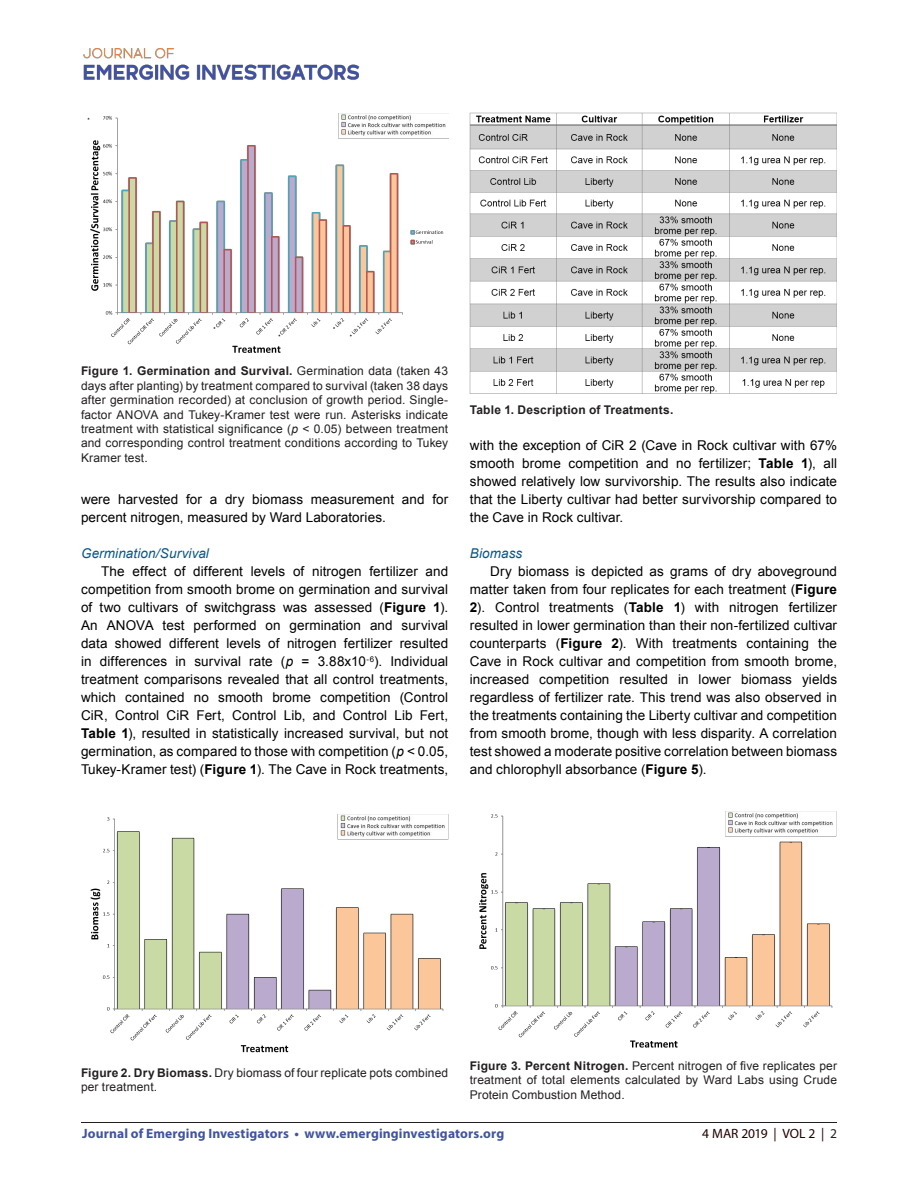
<style>
.page{position:relative;width:918px;height:1188px;background:#fff}
.page>*{position:absolute;margin:0;border:0;box-sizing:border-box;transform-origin:0 0}
.t1{font:13.5px/18px "Arial";letter-spacing:.005em;color:#000;text-align:justify}
.t2{font:700 13.5px "Myriad Pro";letter-spacing:.01em;color:#42549e}
.t3{font:italic 13.5px "Arial";letter-spacing:.01em;color:#0a5787}
.t4{font:13.5px "Myriad Pro";letter-spacing:-.005em;color:#230000}
.t5{font:12px/14.4px "Arial";letter-spacing:.01em;color:#231f20;text-align:justify}
.t6{font:700 12px "Arial";letter-spacing:.015em;color:#231f20}
.s1{font-weight:700}
.s2{font-style:italic}
.s3{color:#231f20}
</style>
<div class="page">
<hr style="left:81px;top:1122px;width:756px;height:1px;background:#231f20">
<img style="left:83px;top:48px;width:277px;height:32px">
<img style="left:87px;top:113px;width:361px;height:240px">
<img style="left:479px;top:811px;width:358px;height:237px">
<img style="left:90px;top:814px;width:358px;height:239px">
<img style="left:470px;top:113px;width:367px;height:281px">
<p class="t5" style="left:81px;top:364px;width:369px"><span class="s1">Figure 1. Germination and Survival.</span> Germination data (taken 43 days after planting) by treatment compared to survival (taken 38 days after germination recorded) at conclusion of growth period. Single&shy;factor ANOVA and Tukey-Kramer test were run. Asterisks indicate treatment with statistical significance (<span class="s2">p</span> &lt; 0.05) between treatment and corresponding control treatment conditions according to Tukey Kramer test.</p>
<p class="t1" style="left:81px;top:490px;width:369px">were harvested for a dry biomass measurement and for percent nitrogen, measured by Ward Laboratories.</p>
<p class="t3" style="left:81px;top:545px;width:129px">Germination/Survival</p>
<p class="t1" style="left:81px;top:562px;width:369px;text-indent:20px">The effect of different levels of nitrogen fertilizer and competition from smooth brome on germination and survival of two cultivars of switchgrass was assessed (<span class="s1">Figure 1</span>).<br>An ANOVA test performed on germination and survival data showed different levels of nitrogen fertilizer resulted in differences in survival rate (<span class="s2">p</span> = 3.88x10<sup>-6</sup>). Individual treatment comparisons revealed that all control treatments, which contained no smooth brome competition (Control CiR, Control CiR Fert, Control Lib, and Control Lib Fert, <span class="s1">Table 1</span>), resulted in statistically increased survival, but not germination, as compared to those with competition (<span class="s2">p</span> &lt; 0.05, Tukey-Kramer test) (<span class="s1">Figure 1</span>). The Cave in Rock treatments,</p>
<p class="t6" style="left:470px;top:402px;width:205px">Table 1. Description of Treatments.</p>
<p class="t1" style="left:470px;top:436px;width:369px">with the exception of CiR 2 (Cave in Rock cultivar with 67% smooth brome competition and no fertilizer; <span class="s1">Table 1</span>), all showed relatively low survivorship. The results also indicate that the Liberty cultivar had better survivorship compared to the Cave in Rock cultivar.</p>
<p class="t3" style="left:470px;top:545px;width:54px">Biomass</p>
<p class="t1" style="left:470px;top:562px;width:369px;text-indent:20px">Dry biomass is depicted as grams of dry aboveground matter taken from four replicates for each treatment (<span class="s1">Figure 2</span>). Control treatments (<span class="s1">Table 1</span>) with nitrogen fertilizer resulted in lower germination than their non-fertilized cultivar counterparts (<span class="s1">Figure 2</span>). With treatments containing the Cave in Rock cultivar and competition from smooth brome, increased competition resulted in lower biomass yields regardless of fertilizer rate. This trend was also observed in the treatments containing the Liberty cultivar and competition from smooth brome, though with less disparity. A correlation test showed a moderate positive correlation between biomass and chlorophyll absorbance (<span class="s1">Figure 5</span>).</p>
<p class="t5" style="left:81px;top:1065px;width:369px"><span class="s1">Figure 2. Dry Biomass.</span> Dry biomass of four replicate pots combined per treatment.</p>
<p class="t5" style="left:470px;top:1059px;width:369px"><span class="s1">Figure 3. Percent Nitrogen.</span> Percent nitrogen of five replicates per treatment of total elements calculated by Ward Labs using Crude Protein Combustion Method.</p>
<p class="t2" style="left:82px;top:1125px;width:424px">Journal of Emerging Investigators • www.emerginginvestigators.org</p>
<p class="t4" style="left:702px;top:1125px;width:136px">4 MAR 2019 | VOL 2 | <span class="s3">2</span></p>
</div>
